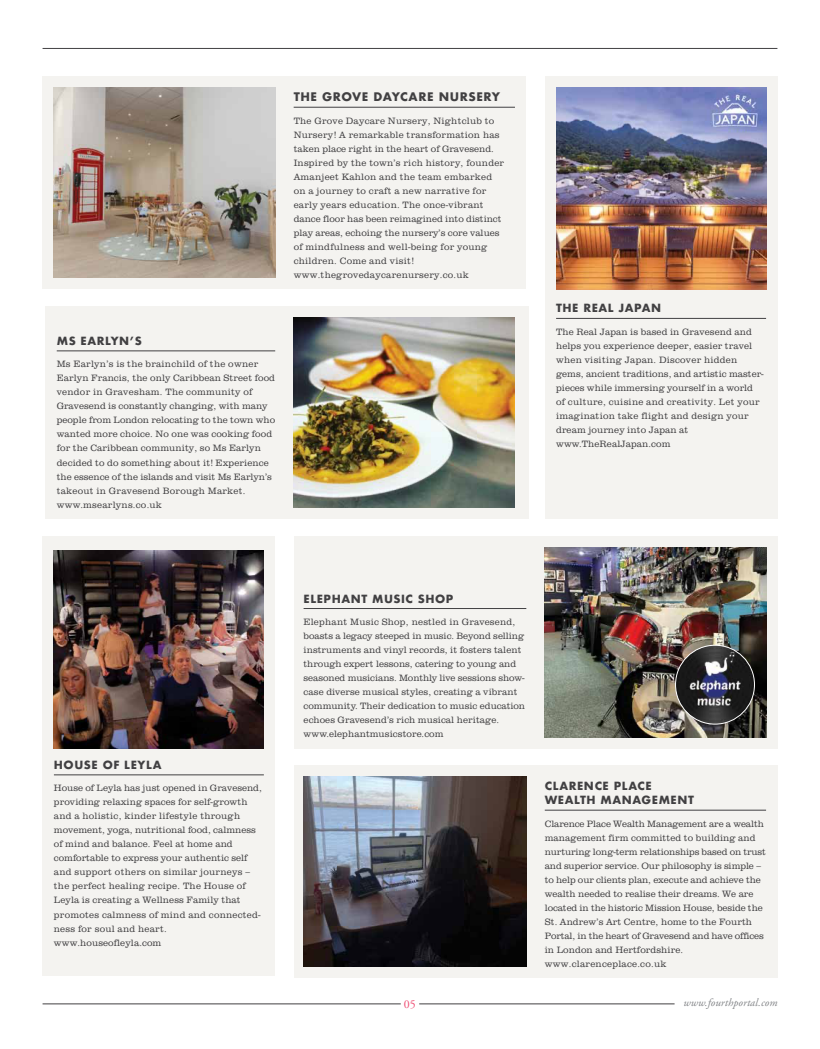
<style>
.page{position:relative;width:820px;height:1049px;background:#fff}
.page>*{position:absolute;margin:0;border:0;box-sizing:border-box;transform-origin:0 0}
.t1{font:12px "Adobe Garamond Pro";color:#ef4e74}
.t2{font:700 11.5px "Futura";letter-spacing:.05em;color:#414042}
.t3{font:700 11px/14px "Futura";letter-spacing:.05em;color:#414042}
.t4{font:italic 11px "Adobe Garamond Pro";letter-spacing:.01em;color:#818386}
.t5{font:300 9.5px/14px "Clarendon URW";letter-spacing:.01em;color:#414042}
.t6{font:300 9.5px/14px "Clarendon URW";letter-spacing:-.01em;color:#414042}
</style>
<div class="page">
<hr style="left:43px;top:48px;width:734px;height:1px;background:#414042">
<hr style="left:43px;top:1003px;width:357px;height:1px;background:#414042">
<hr style="left:419px;top:1003px;width:255px;height:1px;background:#414042">
<div style="left:45px;top:306px;width:484px;height:213px;background:#f4f3f0"></div>
<div style="left:544px;top:77px;width:233px;height:442px;background:#f4f3f0"></div>
<div style="left:293px;top:765px;width:484px;height:213px;background:#f4f3f0"></div>
<div style="left:293px;top:536px;width:484px;height:212px;background:#f4f3f0"></div>
<div style="left:43px;top:77px;width:483px;height:212px;background:#f4f3f0"></div>
<hr style="left:544px;top:810px;width:221px;height:1px;background:#414042">
<hr style="left:303px;top:608px;width:223px;height:1px;background:#414042">
<hr style="left:556px;top:318px;width:209px;height:1px;background:#414042">
<img style="left:54px;top:88px;width:221px;height:190px">
<img style="left:556px;top:88px;width:209px;height:201px">
<img style="left:293px;top:317px;width:221px;height:190px">
<div style="left:43px;top:536px;width:232px;height:439px;background:#f4f3f0"></div>
<hr style="left:57px;top:351px;width:218px;height:1px;background:#414042">
<hr style="left:293px;top:107px;width:221px;height:1px;background:#414042">
<hr style="left:54px;top:774px;width:210px;height:1px;background:#414042">
<img style="left:54px;top:550px;width:210px;height:198px">
<img style="left:303px;top:777px;width:223px;height:190px">
<img style="left:544px;top:547px;width:221px;height:190px">
<img style="left:675px;top:645px;width:79px;height:79px;border-radius:39px">
<div style="left:675px;top:645px;width:79px;height:79px;border:1px solid #fff;border-radius:50%"></div>
<p class="t2" style="left:293px;top:89px;width:208px">THE GROVE DAYCARE NURSERY</p>
<p class="t5" style="left:293px;top:113px;width:212px">The Grove Daycare Nursery, Nightclub to Nursery! A remarkable transformation has taken place right in the heart of Gravesend.<br>Inspired by the town’s rich history, founder Amanjeet Kahlon and the team embarked on a journey to craft a new narrative for early years education. The once-vibrant dance floor has been reimagined into distinct play areas, echoing the nursery’s core values of mindfulness and well-being for young children. Come and visit! www.thegrovedaycarenursery.co.uk</p>
<p class="t3" style="left:57px;top:334px;width:87px">MS EARLYN’S</p>
<p class="t5" style="left:57px;top:357px;width:220px">Ms Earlyn’s is the brainchild of the owner Earlyn Francis, the only Caribbean Street food vendor in Gravesham. The community of Gravesend is constantly changing, with many people from London relocating to the town who wanted more choice. No one was cooking food for the Caribbean community, so Ms Earlyn decided to do something about it! Experience the essence of the islands and visit Ms Earlyn’s takeout in Gravesend Borough Market. www.msearlyns.co.uk</p>
<p class="t3" style="left:556px;top:301px;width:106px">THE REAL JAPAN</p>
<p class="t5" style="left:556px;top:324px;width:209px">The Real Japan is based in Gravesend and helps you experience deeper, easier travel when visiting Japan. Discover hidden gems, ancient traditions, and artistic master&shy;pieces while immersing yourself in a world of culture, cuisine and creativity. Let your imagination take flight and design your dream journey into Japan at www.TheRealJapan.com</p>
<p class="t3" style="left:54px;top:758px;width:109px">HOUSE OF LEYLA</p>
<p class="t5" style="left:54px;top:781px;width:209px">House of Leyla has just opened in Gravesend, providing relaxing spaces for self-growth and a holistic, kinder lifestyle through movement, yoga, nutritional food, calmness of mind and balance. Feel at home and comfortable to express your authentic self and support others on similar journeys – the perfect healing recipe. The House of Leyla is creating a Wellness Family that promotes calmness of mind and connected&shy;ness for soul and heart. www.houseofleyla.com</p>
<p class="t3" style="left:303px;top:591px;width:151px">ELEPHANT MUSIC SHOP</p>
<p class="t5" style="left:303px;top:614px;width:223px">Elephant Music Shop, nestled in Gravesend, boasts a legacy steeped in music. Beyond selling instruments and vinyl records, it fosters talent through expert lessons, catering to young and seasoned musicians. Monthly live sessions show&shy;case diverse musical styles, creating a vibrant community. Their dedication to music education echoes Gravesend’s rich musical heritage. www.elephantmusicstore.com</p>
<p class="t3" style="left:544px;top:779px;width:150px">CLARENCE PLACE<br>WEALTH MANAGEMENT</p>
<p class="t6" style="left:544px;top:816px;width:223px">Clarence Place Wealth Management are a wealth management firm committed to building and nurturing long-term relationships based on trust and superior service. Our philosophy is simple – to help our clients plan, execute and achieve the wealth needed to realise their dreams. We are located in the historic Mission House, beside the St. Andrew’s Art Centre, home to the Fourth Portal, in the heart of Gravesend and have offices in London and Hertfordshire. www.clarenceplace.co.uk</p>
<p class="t1" style="left:404px;top:997px;width:13px">05</p>
<p class="t4" style="left:683px;top:996px;width:95px">www.fourthportal.com</p>
</div>
